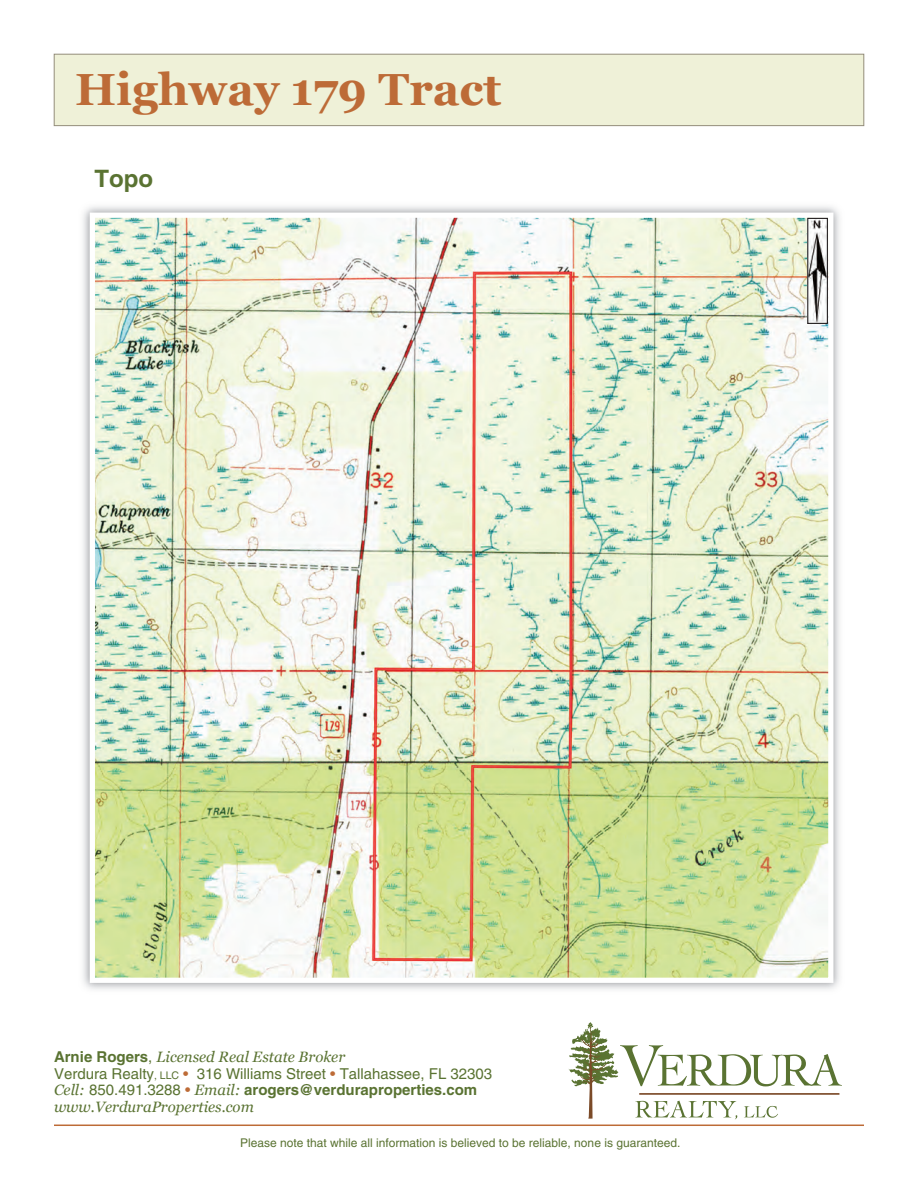
<style>
.page{position:relative;width:918px;height:1188px;background:#fff}
.page>*{position:absolute;margin:0;border:0;box-sizing:border-box;transform-origin:0 0}
.t1{font:700 45px "Georgia";color:#bd6b37}
.t2{font:700 24px "Helvetica";color:#5a7332}
.t3{font:15px/16.5px "Helvetica";color:#5a7332}
.t4{font:italic 15px "Georgia";color:#5a7332}
.t5{font:12px "Helvetica";color:#5a7332}
.s1{font-family:"Helvetica";font-weight:700;font-style:normal}
.s2{font-family:"Helvetica";font-style:normal}
.s3{font-size:10.5px}
.s4{color:#bd6b37}
.s5{font-family:"Georgia";font-style:italic}
.s6{font-weight:700}
</style>
<div class="page">
<div style="left:54px;top:54px;width:810px;height:71px;background:#eff1d8"></div>
<div style="left:54px;top:54px;width:810px;height:72px;border:1px solid #948e7c"></div>
<hr style="left:54px;top:1125px;width:810px;height:1px;background:#bd6b37">
<img style="left:83px;top:206px;width:757px;height:784px">
<img style="left:96px;top:219px;width:731px;height:758px">
<div style="left:90px;top:213px;width:743px;height:770px;border:5px solid #fff"></div>
<img style="left:809px;top:220px;width:17px;height:102px">
<div style="left:807px;top:218px;width:21px;height:106px;border:1px solid #231f20"></div>
<svg style="left:569px;top:1022px;width:273px;height:97px"></svg>
<h1 class="t1" style="left:75px;top:64px;width:428px">Highway 179 Tract</h1>
<h2 class="t2" style="left:95px;top:169px;width:60px">Topo</h2>
<p class="t4" style="left:54px;top:1048px;width:293px"><span class="s1">Arnie Rogers</span><span class="s2">,</span> Licensed Real Estate Broker</p>
<p class="t3" style="left:54px;top:1067px;width:440px">Verdura Realty<span class="s3">, LLC</span> <span class="s4">•</span> 316 Williams Street <span class="s4">•</span> Tallahassee, FL 32303<br><span class="s5">Cell:</span> 850.491.3288 <span class="s4">•</span> <span class="s5">Email:</span> <span class="s6">arogers@verduraproperties.com</span></p>
<p class="t4" style="left:54px;top:1098px;width:201px">www.VerduraProperties.com</p>
<p class="t5" style="left:240px;top:1138px;width:442px">Please note that while all information is believed to be reliable, none is guaranteed.</p>
</div>
